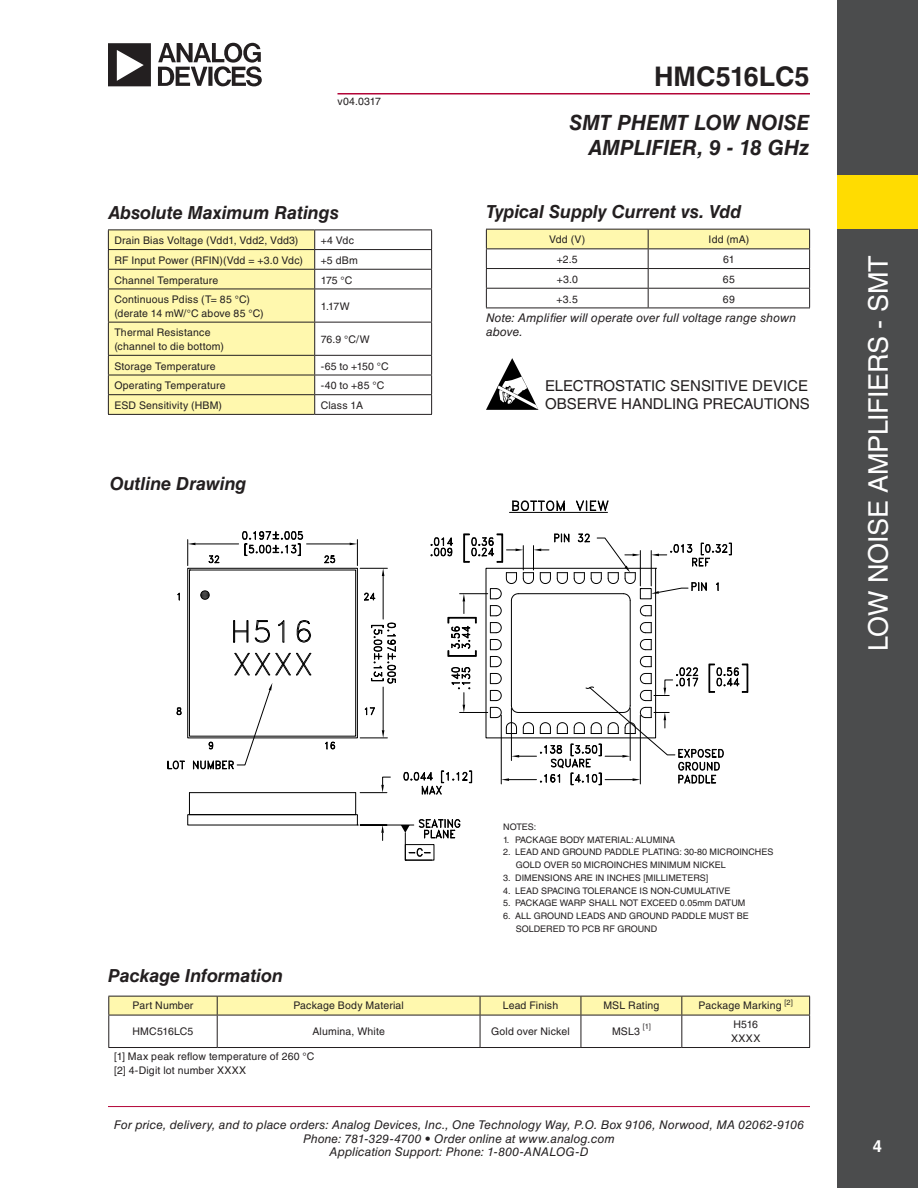
<style>
.page{position:relative;width:918px;height:1188px;background:#fff}
.page>*{position:absolute;margin:0;border:0;box-sizing:border-box;transform-origin:0 0}
.t1{font:27px "Helvetica LT Std";letter-spacing:-.015em;color:#fff}
.t2{font:700 27px "Helvetica LT Std";color:#231f20}
.t3{font:italic 700 21px/25.2px "Helvetica LT Std";letter-spacing:.005em;color:#231f20;text-align:right}
.t4{font:italic 700 18px "Helvetica LT Std";letter-spacing:-.005em;color:#231f20}
.t5{font:700 16.5px "Helvetica LT Std";color:#fff}
.t6{font:15px "Helvetica LT Std";letter-spacing:-.005em;color:#231f20}
.t7{font:italic 12px/13.5px "Helvetica LT Std";letter-spacing:.01em;color:#231f20;text-align:center}
.t8{font:10.5px/13.5px "Helvetica LT Std";letter-spacing:.015em;color:#231f20}
.t9{font:9px "Helvetica LT Std";color:#231f20}
.t10{font:7.5px "Helvetica LT Std";color:#231f20}
</style>
<div class="page">
<hr style="left:108px;top:1106px;width:702px;height:1px;background:#b30437">
<hr style="left:338px;top:93px;width:472px;height:1px;background:#b30437">
<div style="left:837px;top:0;width:81px;height:1188px;background:#4b4c4d"></div>
<div style="left:837px;top:175px;width:81px;height:54px;background:#ffdc01"></div>
<svg style="left:108px;top:43px;width:154px;height:43px"></svg>
<hr style="left:315px;top:230px;width:117px;height:1px;background:#231f20">
<hr style="left:315px;top:249px;width:117px;height:1px;background:#231f20">
<hr style="left:315px;top:269px;width:117px;height:1px;background:#231f20">
<svg style="left:431px;top:230px;width:1px;height:59px"></svg>
<hr style="left:315px;top:289px;width:117px;height:1px;background:#231f20">
<hr style="left:431px;top:289px;width:1px;height:33px;background:#231f20">
<hr style="left:315px;top:322px;width:117px;height:1px;background:#231f20">
<hr style="left:431px;top:323px;width:1px;height:32px;background:#231f20">
<hr style="left:315px;top:355px;width:117px;height:1px;background:#231f20">
<hr style="left:315px;top:375px;width:117px;height:1px;background:#231f20">
<hr style="left:315px;top:394px;width:117px;height:1px;background:#231f20">
<svg style="left:108px;top:230px;width:207px;height:184px;background:#ede7a3"></svg>
<svg style="left:431px;top:356px;width:1px;height:58px"></svg>
<hr style="left:108px;top:414px;width:207px;height:1px;background:#231f20">
<hr style="left:315px;top:414px;width:117px;height:1px;background:#231f20">
<svg style="left:486px;top:229px;width:324px;height:79px"></svg>
<hr style="left:486px;top:308px;width:162px;height:1px;background:#231f20">
<hr style="left:648px;top:308px;width:162px;height:1px;background:#231f20">
<svg style="left:234px;top:652px;width:78px;height:24px"></svg>
<div style="left:233px;top:620px;width:2px;height:23px;border:1px solid #000"></div>
<div style="left:246px;top:620px;width:2px;height:23px;border:1px solid #000"></div>
<svg style="left:235px;top:630px;width:12px;height:2px"></svg>
<svg style="left:254px;top:620px;width:16px;height:23px"></svg>
<svg style="left:278px;top:620px;width:7px;height:23px"></svg>
<svg style="left:296px;top:620px;width:15px;height:23px"></svg>
<hr style="left:195px;top:544px;width:44px;height:1px;background:#000">
<hr style="left:307px;top:544px;width:43px;height:1px;background:#000">
<svg style="left:242px;top:531px;width:61px;height:25px"></svg>
<hr style="left:189px;top:792px;width:167px;height:1px;background:#000">
<div style="left:187px;top:568px;width:171px;height:170px;border:1px solid #000"></div>
<div style="left:189px;top:570px;width:167px;height:167px;border:1px solid #000"></div>
<svg style="left:187px;top:540px;width:8px;height:31px"></svg>
<svg style="left:189px;top:793px;width:1px;height:21px"></svg>
<svg style="left:167px;top:760px;width:18px;height:10px"></svg>
<svg style="left:176px;top:707px;width:6px;height:8px"></svg>
<svg style="left:192px;top:683px;width:80px;height:87px"></svg>
<svg style="left:200px;top:590px;width:10px;height:10px"></svg>
<svg style="left:177px;top:592px;width:3px;height:9px"></svg>
<svg style="left:208px;top:555px;width:12px;height:9px"></svg>
<svg style="left:325px;top:741px;width:11px;height:9px"></svg>
<svg style="left:324px;top:555px;width:12px;height:9px"></svg>
<svg style="left:512px;top:500px;width:53px;height:12px"></svg>
<svg style="left:575px;top:500px;width:34px;height:12px"></svg>
<hr style="left:509px;top:512px;width:99px;height:1px;background:#000">
<div style="left:187px;top:814px;width:171px;height:11px;border:1px solid #000"></div>
<svg style="left:350px;top:533px;width:399px;height:328px"></svg>
<svg style="left:486px;top:358px;width:52px;height:52px"></svg>
<svg style="left:108px;top:996px;width:702px;height:19px;background:#f0e9a4"></svg>
<hr style="left:108px;top:1015px;width:109px;height:1px;background:#231f20">
<hr style="left:108px;top:1015px;width:1px;height:32px;background:#231f20">
<hr style="left:217px;top:1015px;width:263px;height:1px;background:#231f20">
<hr style="left:217px;top:1015px;width:1px;height:32px;background:#231f20">
<hr style="left:480px;top:1015px;width:101px;height:1px;background:#231f20">
<hr style="left:480px;top:1015px;width:1px;height:32px;background:#231f20">
<hr style="left:581px;top:1015px;width:101px;height:1px;background:#231f20">
<hr style="left:581px;top:1015px;width:1px;height:32px;background:#231f20">
<hr style="left:682px;top:1015px;width:128px;height:1px;background:#231f20">
<hr style="left:681px;top:1015px;width:1px;height:32px;background:#231f20">
<hr style="left:809px;top:1015px;width:1px;height:32px;background:#231f20">
<hr style="left:108px;top:1047px;width:109px;height:1px;background:#231f20">
<hr style="left:217px;top:1047px;width:263px;height:1px;background:#231f20">
<hr style="left:480px;top:1047px;width:101px;height:1px;background:#231f20">
<hr style="left:581px;top:1047px;width:101px;height:1px;background:#231f20">
<hr style="left:682px;top:1047px;width:128px;height:1px;background:#231f20">
<p class="t8" style="left:338px;top:94px;width:45px">v04.0317</p>
<p class="t4" style="left:108px;top:201px;width:232px">Absolute Maximum Ratings</p>
<p class="t8" style="left:114px;top:234px;width:186px">Drain Bias Voltage (Vdd1, Vdd2, Vdd3)</p>
<p class="t8" style="left:321px;top:234px;width:35px">+4 Vdc</p>
<p class="t8" style="left:114px;top:253px;width:190px">RF Input Power (RFIN)(Vdd = +3.0 Vdc)</p>
<p class="t8" style="left:321px;top:253px;width:39px">+5 dBm</p>
<p class="t8" style="left:114px;top:273px;width:105px">Channel Temperature</p>
<p class="t8" style="left:321px;top:273px;width:33px">175 °C</p>
<p class="t8" style="left:114px;top:293px;width:137px">Continuous Pdiss (T= 85 °C)</p>
<p class="t8" style="left:114px;top:306px;width:151px">(derate 14 mW/°C above 85 °C)</p>
<p class="t8" style="left:321px;top:300px;width:30px">1.17W</p>
<p class="t8" style="left:114px;top:326px;width:111px">Thermal Resistance (channel to die bottom)</p>
<p class="t8" style="left:321px;top:333px;width:51px">76.9 °C/W</p>
<p class="t8" style="left:114px;top:359px;width:103px">Storage Temperature</p>
<p class="t8" style="left:321px;top:359px;width:70px">-65 to +150 °C</p>
<p class="t8" style="left:114px;top:379px;width:113px">Operating Temperature</p>
<p class="t8" style="left:321px;top:379px;width:65px">-40 to +85 °C</p>
<p class="t8" style="left:114px;top:399px;width:109px">ESD Sensitivity (HBM)</p>
<p class="t8" style="left:321px;top:399px;width:44px">Class 1A</p>
<p class="t4" style="left:110px;top:473px;width:138px">Outline Drawing</p>
<h1 class="t2" style="left:654px;top:60px;width:157px">HMC516LC5</h1>
<h2 class="t3" style="left:569px;top:109px;width:242px">SMT PHEMT LOW NOISE<br>AMPLIFIER, 9 - 18 GHz</h2>
<p class="t4" style="left:486px;top:200px;width:257px">Typical Supply Current vs. Vdd</p>
<p class="t8" style="left:549px;top:233px;width:38px">Vdd (V)</p>
<p class="t8" style="left:709px;top:233px;width:42px">Idd (mA)</p>
<p class="t8" style="left:557px;top:253px;width:23px">+2.5</p>
<p class="t8" style="left:723px;top:253px;width:13px">61</p>
<p class="t8" style="left:557px;top:272px;width:23px">+3.0</p>
<p class="t8" style="left:723px;top:272px;width:13px">65</p>
<p class="t8" style="left:557px;top:292px;width:23px">+3.5</p>
<p class="t8" style="left:723px;top:292px;width:13px">69</p>
<p class="t7" style="left:486px;top:310px;width:312px;line-height:14.4px;text-align:left">Note: Amplifier will operate over full voltage range shown above.</p>
<p class="t6" style="left:545px;top:377px;width:264px">ELECTROSTATIC SENSITIVE DEVICE</p>
<p class="t6" style="left:545px;top:395px;width:266px">OBSERVE HANDLING PRECAUTIONS</p>
<h1 class="t1" style="left:863px;top:651px;width:397px;rotate:-90deg">LOW NOISE AMPLIFIERS - SMT</h1>
<p class="t9" style="left:503px;top:822px;width:35px">NOTES:</p>
<p class="t9" style="left:503px;top:834px;width:173px">1. PACKAGE BODY MATERIAL: ALUMINA</p>
<p class="t9" style="left:503px;top:847px;width:272px">2. LEAD AND GROUND PADDLE PLATING: 30-80 MICROINCHES</p>
<p class="t9" style="left:516px;top:860px;width:211px">GOLD OVER 50 MICROINCHES MINIMUM NICKEL</p>
<p class="t9" style="left:503px;top:873px;width:206px">3. DIMENSIONS ARE IN INCHES [MILLIMETERS]</p>
<p class="t9" style="left:503px;top:885px;width:229px">4. LEAD SPACING TOLERANCE IS NON-CUMULATIVE</p>
<p class="t9" style="left:503px;top:898px;width:244px">5. PACKAGE WARP SHALL NOT EXCEED 0.05mm DATUM</p>
<p class="t9" style="left:503px;top:911px;width:247px">6. ALL GROUND LEADS AND GROUND PADDLE MUST BE</p>
<p class="t9" style="left:516px;top:924px;width:143px">SOLDERED TO PCB RF GROUND</p>
<p class="t4" style="left:108px;top:964px;width:176px">Package Information</p>
<p class="t8" style="left:133px;top:999px;width:62px">Part Number</p>
<p class="t8" style="left:293px;top:999px;width:112px">Package Body Material</p>
<p class="t8" style="left:503px;top:999px;width:57px">Lead Finish</p>
<p class="t8" style="left:603px;top:999px;width:58px">MSL Rating</p>
<p class="t8" style="left:699px;top:999px;width:96px">Package Marking <sup>[2]</sup></p>
<p class="t8" style="left:133px;top:1024px;width:62px">HMC516LC5</p>
<p class="t8" style="left:312px;top:1024px;width:74px">Alumina, White</p>
<p class="t8" style="left:491px;top:1024px;width:80px">Gold over Nickel</p>
<p class="t8" style="left:612px;top:1025px;width:30px">MSL3</p>
<p class="t10" style="left:643px;top:1022px;width:9px">[1]</p>
<p class="t8" style="left:733px;top:1018px;width:26px">H516</p>
<p class="t8" style="left:731px;top:1031px;width:31px">XXXX</p>
<p class="t8" style="left:114px;top:1050px;width:202px">[1] Max peak reflow temperature of 260 °C</p>
<p class="t8" style="left:114px;top:1063px;width:134px">[2] 4-Digit lot number XXXX</p>
<p class="t7" style="left:114px;top:1118px;width:692px">For price, delivery, and to place orders: Analog Devices, Inc., One Technology Way, P.O. Box 9106, Norwood, MA 02062-9106<br>Phone: 781-329-4700 • Order online at www.analog.com<br>Application Support: Phone: 1-800-ANALOG-D</p>
<h3 class="t5" style="left:873px;top:1136px;width:11px">4</h3>
</div>
